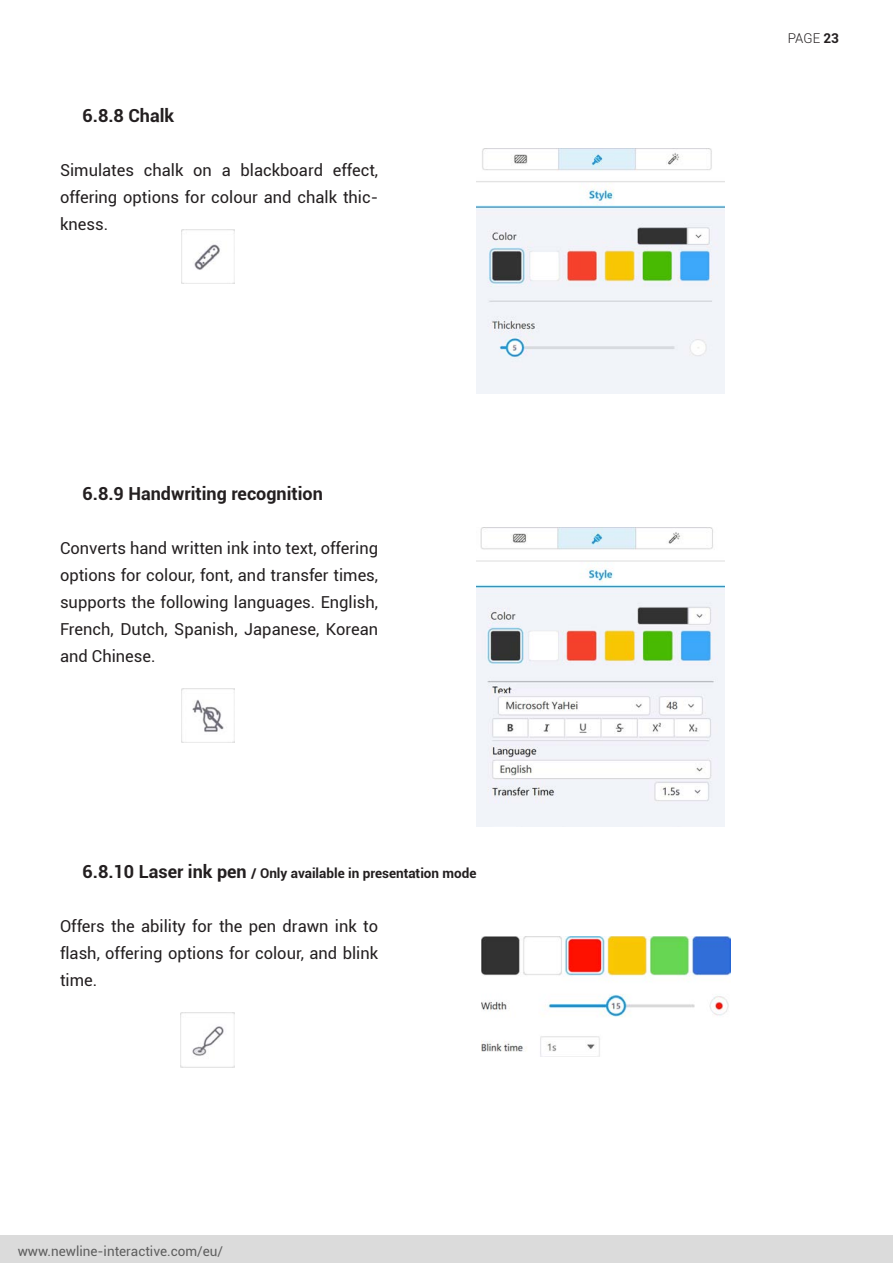
<style>
.page{position:relative;width:893px;height:1263px;background:#fff}
.page>*{position:absolute;margin:0;border:0;box-sizing:border-box;transform-origin:0 0}
.subtitle_3rd{font:700 18px "Roboto";color:#231f20}
.Body_text{font:16.5px/27px "Roboto";color:#231f20;text-align:justify}
.subtitle_3rd-2{font:700 13.5px "Roboto";color:#231f20}
.t1{font:13.5px "Roboto";color:#5e5e5e}
.t2{font:300 13.5px "Roboto";color:#231f20}
.s1{font-size:18px}
.s2{font-weight:700}
</style>
<div class="page">
<div style="left:0;top:1236px;width:893px;height:27px;background:#dbdbdb"></div>
<img style="left:181px;top:230px;width:54px;height:53px">
<img style="left:476px;top:149px;width:249px;height:244px">
<img style="left:181px;top:689px;width:54px;height:53px">
<img style="left:476px;top:527px;width:249px;height:299px">
<img style="left:181px;top:1013px;width:54px;height:54px">
<img style="left:482px;top:936px;width:248px;height:120px">
<p class="subtitle_3rd" style="left:82px;top:102px;width:93px">6.8.8 Chalk</p>
<p class="Body_text" style="left:60px;top:156px;width:320px">Simulates chalk on a blackboard effect, offering options for colour and chalk thic&shy;kness.</p>
<p class="subtitle_3rd" style="left:82px;top:480px;width:242px">6.8.9 Handwriting recognition</p>
<p class="Body_text" style="left:60px;top:534px;width:320px">Converts hand written ink into text, offering options for colour, font, and transfer times, supports the following languages. English, French, Dutch, Spanish, Japanese, Korean and Chinese.</p>
<p class="subtitle_3rd-2" style="left:82px;top:863px;width:395px"><span class="s1">6.8.10 Laser ink pen</span> / Only available in presentation mode</p>
<p class="Body_text" style="left:60px;top:911px;width:320px">Offers the ability for the pen drawn ink to flash, offering options for colour, and blink time.</p>
<p class="t1" style="left:18px;top:1241px;width:207px">www.newline-interactive.com/eu/</p>
<p class="t2" style="left:788px;top:29px;width:53px">PAGE <span class="s2">23</span></p>
</div>
